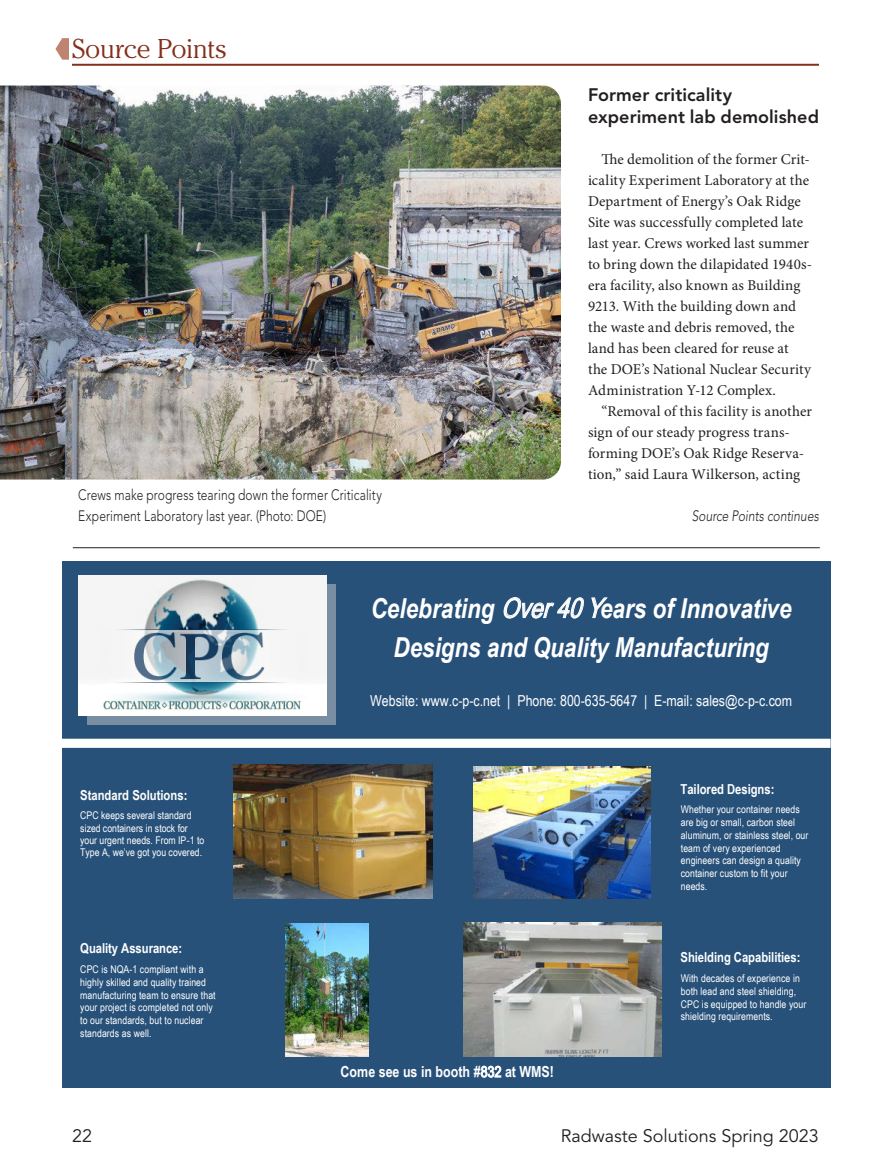
<style>
.page{position:relative;width:891px;height:1175px;background:#fff}
.page>*{position:absolute;margin:0;border:0;box-sizing:border-box;transform-origin:0 0}
.t1{font:italic 700 27.45px/39.9px "Arial Narrow";letter-spacing:-.005em;color:#fff;text-align:center}
.t2{font:300 27px "Cheltenham";letter-spacing:-.015em;color:#842f1a}
.t3{font:800 18px/22.5px "Avenir LT Pro";letter-spacing:.005em;color:#231f20}
.t4{font:18px "Avenir LT Pro";color:#231f20}
.t5{font:15.15px "Arial Narrow";color:#fff}
.t6{font:700 15.15px "Arial Narrow";color:#fff}
.t7{font:15px/21px "Minion Pro";letter-spacing:.005em;color:#231f20}
.t8{font:300 15px/21px "Avenir LT Pro";letter-spacing:.005em;color:#231f20;scale:.8 1}
.t9{font:italic 300 15px "Avenir LT Pro";letter-spacing:.005em;color:#231f20;scale:.8 1}
.t10{font:700 13.8px "Arial Narrow";letter-spacing:-.005em;color:#fff}
.t11{font:10.65px/12.8px "Arial Narrow";letter-spacing:.01em;color:#fff}
.s1{font-weight:400}
</style>
<div class="page">
<hr style="left:72px;top:64px;width:747px;height:2px;background:#842f1a">
<svg style="left:56px;top:38px;width:13px;height:22px"></svg>
<img style="left:0;top:86px;width:561px;height:393px">
<hr style="left:73px;top:547px;width:747px;height:1px;background:#231f20">
<div style="left:62px;top:562px;width:769px;height:526px;background:#28517a"></div>
<img style="left:88px;top:585px;width:248px;height:139px">
<img style="left:79px;top:575px;width:248px;height:140px">
<img style="left:233px;top:765px;width:199px;height:133px">
<div style="left:62px;top:738px;width:769px;height:10px;background:#fff"></div>
<img style="left:464px;top:922px;width:198px;height:134px">
<img style="left:286px;top:924px;width:83px;height:132px">
<img style="left:474px;top:766px;width:176px;height:132px">
<h2 class="t2" style="left:72px;top:33px;width:156px">Source Points</h2>
<h3 class="t8" style="left:78px;top:484px;width:381px">Crews make progress tearing down the former Criticality<br>Experiment Laboratory last year. (Photo: DOE)</h3>
<h3 class="t3" style="left:588px;top:83px;width:233px">Former criticality experiment lab demolished</h3>
<p class="t7" style="left:588px;top:148px;width:226px;text-indent:14px">The demolition of the former Crit&shy;icality Experiment Laboratory at the Department of Energy’s Oak Ridge Site was successfully completed late last year. Crews worked last summer to bring down the dilapidated 1940s&shy;era facility, also known as Building 9213. With the building down and the waste and debris removed, the land has been cleared for reuse at<br>the DOE’s National Nuclear Security Administration Y-12 Complex.</p>
<h3 class="t7" style="left:588px;top:400px;width:226px;text-indent:14px">“Removal of this facility is another sign of our steady progress trans&shy;forming DOE’s Oak Ridge Reserva&shy;tion,” said Laura Wilkerson, acting</h3>
<h3 class="t9" style="left:692px;top:506px;width:161px">Source Points continues</h3>
<p class="t10" style="left:80px;top:785px;width:109px">Standard Solutions:</p>
<p class="t11" style="left:80px;top:809px;width:126px;line-height:12.3px">CPC keeps several standard sized containers in stock for your urgent needs. From IP-1 to<br>Type A, we’ve got you covered.</p>
<p class="t10" style="left:80px;top:937px;width:103px">Quality Assurance:</p>
<p class="t11" style="left:80px;top:962px;width:137px">CPC is NQA-1 compliant with a highly skilled and quality trained manufacturing team to ensure that your project is completed not only to our standards, but to nuclear standards as well.</p>
<h1 class="t1" style="left:371px;top:586px;width:422px">Celebrating <span class="s1">Over40Y</span>ears of Innovative<br>Designs and Quality Manufacturing</h1>
<h3 class="t5" style="left:370px;top:689px;width:423px">Website: www.c-p-c.net | Phone: 800-635-5647 | E-mail: sales@c-p-c.com</h3>
<p class="t10" style="left:681px;top:778px;width:95px">Tailored Designs:</p>
<p class="t11" style="left:681px;top:802px;width:129px">Whether your container needs are big or small, carbon steel aluminum, or stainless steel, our team of very experienced engineers can design a quality container custom to fit your needs.</p>
<p class="t10" style="left:681px;top:946px;width:121px">Shielding Capabilities:</p>
<h3 class="t6" style="left:341px;top:1060px;width:215px">Come see us in booth #<span class="s1">832</span> at WMS!</h3>
<p class="t11" style="left:681px;top:971px;width:127px">With decades of experience in both lead and steel shielding,<br>CPC is equipped to handle your shielding requirements.</p>
<h3 class="t4" style="left:72px;top:1125px;width:22px">22</h3>
<h3 class="t4" style="left:561px;top:1125px;width:260px">Radwaste Solutions Spring 2023</h3>
</div>
